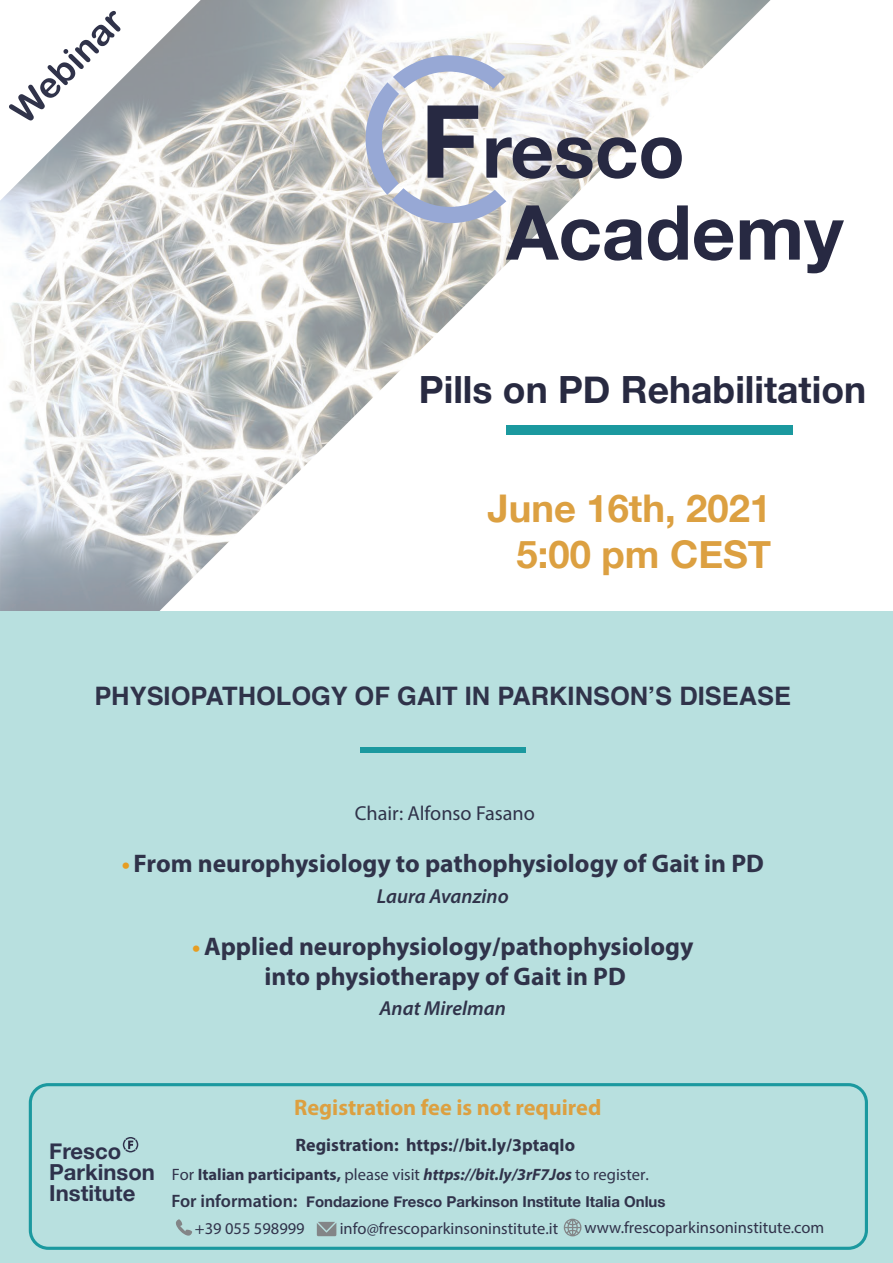
<style>
.page{position:relative;width:893px;height:1263px;background:#fff}
.page>*{position:absolute;margin:0;border:0;box-sizing:border-box;transform-origin:0 0}
.t1{font:700 75.9px "Helvetica Neue";color:#272942}
.t2{font:700 38.1px/45.8px "Helvetica Neue";color:#dca041;text-align:right}
.t3{font:700 37.5px "Helvetica Neue";color:#282a41}
.t4{font:36px "Arial Rounded MT Bold";color:#30334a}
.t5{font:700 25.5px/30px "Myriad Pro";color:#30334a;text-align:center}
.t6{font:700 25.5px "Helvetica";color:#30334a}
.t7{font:700 22.5px "Myriad Pro";color:#dca041}
.t8{font:700 22.05px/21px "Helvetica Neue";color:#2f324c}
.t9{font:italic 600 20.25px "Myriad Pro";color:#30334a}
.t10{font:20.25px "Myriad Pro";color:#30334a}
.t11{font:700 18px "Myriad Pro";color:#30334a}
.t12{font:600 18px "Myriad Pro";color:#30334a}
.t13{font:16.5px "Myriad Pro";color:#31334b}
.t14{font:700 15px "Helvetica Neue";color:#31334b}
.s1{font-size:101.1px}
.s2{font-family:"DIN Condensed";font-size:17.85px;color:#e69d22}
.s3{font-weight:700}
.s4{font-weight:700;font-style:italic}
</style>
<div class="page">
<img style="left:0;top:201px;width:135px;height:410px">
<svg style="left:0;top:66px;width:135px;height:135px"></svg>
<svg style="left:135px;top:0;width:658px;height:611px"></svg>
<div style="left:0;top:611px;width:893px;height:652px;background:#b8e0df"></div>
<svg style="left:366px;top:55px;width:140px;height:168px"></svg>
<svg style="left:176px;top:1219px;width:16px;height:16px"></svg>
<svg style="left:317px;top:1222px;width:19px;height:14px"></svg>
<svg style="left:123px;top:1137px;width:15px;height:15px"></svg>
<div style="left:360px;top:747px;width:165px;height:5px;background:#1b999f"></div>
<svg style="left:564px;top:1219px;width:17px;height:17px"></svg>
<div style="left:506px;top:426px;width:287px;height:9px;background:#1b999f"></div>
<div style="left:29px;top:1083px;width:839px;height:167px;border:3px solid #1b999f;border-radius:18px"></div>
<h3 class="t4" style="left:2px;top:102px;width:145px;rotate:-46deg">Webinar</h3>
<h1 class="t1" style="left:421px;top:91px;width:266px"><span class="s1">F</span>resco</h1>
<h1 class="t1" style="left:506px;top:173px;width:339px">Academy</h1>
<h3 class="t3" style="left:419px;top:360px;width:449px">Pills on PD Rehabilitation</h3>
<h2 class="t2" style="left:487px;top:486px;width:285px">June 16th, 2021<br>5:00 pm CEST</h2>
<h3 class="t6" style="left:94px;top:675px;width:698px">PHYSIOPATHOLOGY OF GAIT IN PARKINSON’S DISEASE</h3>
<p class="t10" style="left:355px;top:801px;width:182px">Chair: Alfonso Fasano</p>
<h3 class="t5" style="left:121px;top:848px;width:644px"><span class="s2">•</span> From neurophysiology to pathophysiology of Gait in PD</h3>
<p class="t9" style="left:377px;top:883px;width:133px">Laura Avanzino</p>
<h3 class="t5" style="left:192px;top:930px;width:503px"><span class="s2">•</span> Applied neurophysiology/pathophysiology into physiotherapy of Gait in PD</h3>
<p class="t9" style="left:379px;top:996px;width:128px">Anat Mirelman</p>
<h3 class="t8" style="left:49px;top:1141px;width:107px">Fresco<br>Parkinson<br>Institute</h3>
<h3 class="t7" style="left:294px;top:1093px;width:309px">Registration fee is not required</h3>
<p class="t11" style="left:296px;top:1133px;width:281px">Registration: https://bit.ly/3ptaqIo</p>
<p class="t13" style="left:172px;top:1164px;width:479px">For <span class="s3">Italian participants,</span> please visit <span class="s4">https://bit.ly/3rF7Jos</span> to register.</p>
<p class="t12" style="left:171px;top:1189px;width:127px">For information:</p>
<p class="t13" style="left:195px;top:1218px;width:111px">+39 055 598999</p>
<p class="t13" style="left:340px;top:1218px;width:220px">info@frescoparkinsoninstitute.it</p>
<p class="t14" style="left:306px;top:1189px;width:361px">Fondazione Fresco Parkinson Institute Italia Onlus</p>
<p class="t13" style="left:584px;top:1217px;width:241px">www.frescoparkinsoninstitute.com</p>
</div>
